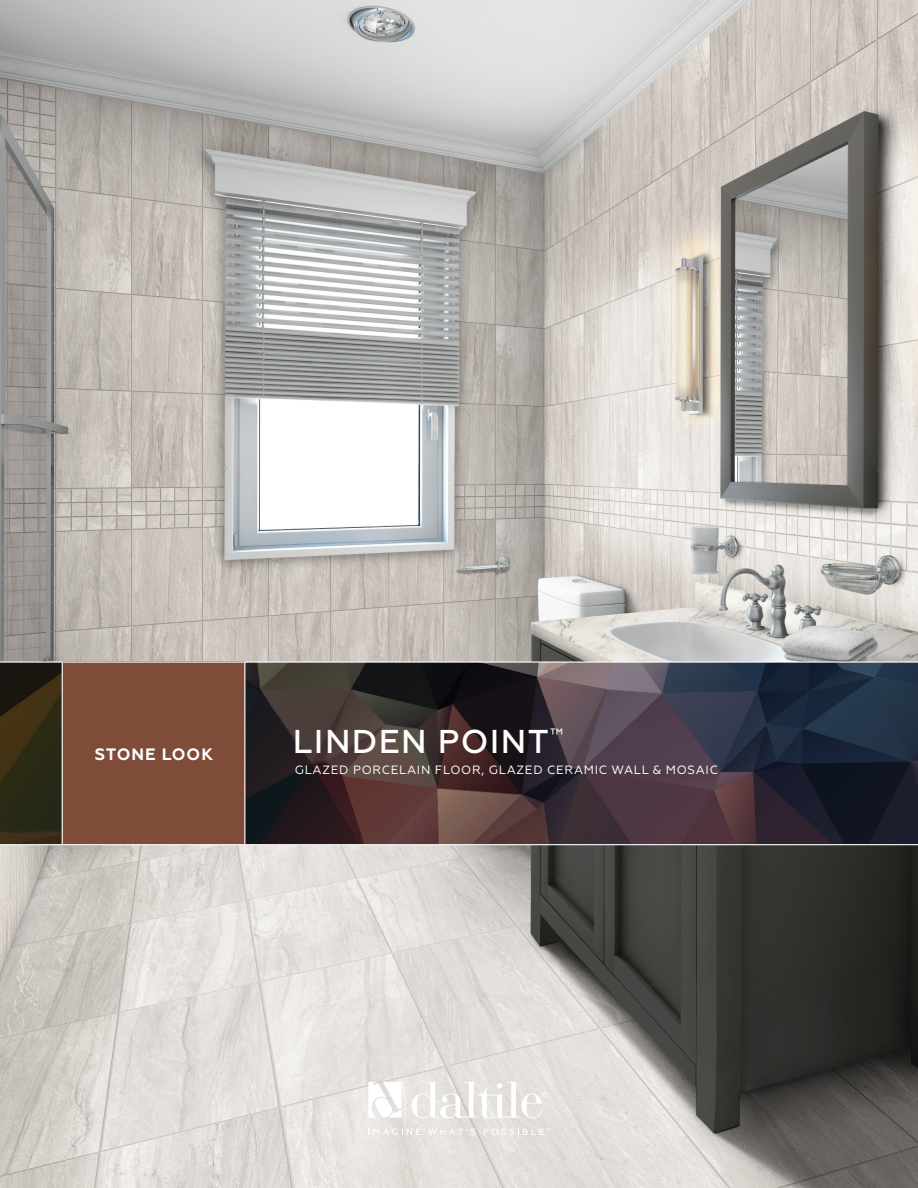
<style>
.page{position:relative;width:918px;height:1188px;background:#fff}
.page>*{position:absolute;margin:0;border:0;box-sizing:border-box;transform-origin:0 0}
.DAL_SS_Header_-_Insi{font:500 33px "Geometria";letter-spacing:.04em;color:#fff}
.DAL_LB_Header_Second{font:700 16.5px "Geometria";letter-spacing:.06em;color:#fff}
.DAL_SS_Header_Second{font:12px "Geometria";letter-spacing:.06em;color:#fff}
</style>
<div class="page">
<img style="left:0;top:0;width:918px;height:1188px">
<svg style="left:368px;top:1082px;width:34px;height:37px"></svg>
<svg style="left:412px;top:1082px;width:135px;height:36px"></svg>
<svg style="left:368px;top:1129px;width:52px;height:6px"></svg>
<svg style="left:428px;top:1129px;width:48px;height:6px"></svg>
<svg style="left:484px;top:1129px;width:66px;height:6px"></svg>
<img style="left:0;top:663px;width:918px;height:181px">
<div style="left:62px;top:662px;width:182px;height:183px;background:#804c3a"></div>
<hr style="left:0;top:844px;width:918px;height:1px;background:#fff">
<hr style="left:0;top:662px;width:918px;height:1px;background:#fff">
<hr style="left:62px;top:662px;width:1px;height:183px;background:#fff">
<hr style="left:244px;top:662px;width:1px;height:183px;background:#fff">
<p class="DAL_LB_Header_Second" style="left:95px;top:744px;width:120px">STONE LOOK</p>
<p class="DAL_SS_Header_-_Insi" style="left:293px;top:722px;width:272px">LINDEN POINT<sup>™</sup></p>
<p class="DAL_SS_Header_Second" style="left:295px;top:762px;width:425px">GLAZED PORCELAIN FLOOR, GLAZED CERAMIC WALL &amp; MOSAIC</p>
</div>
